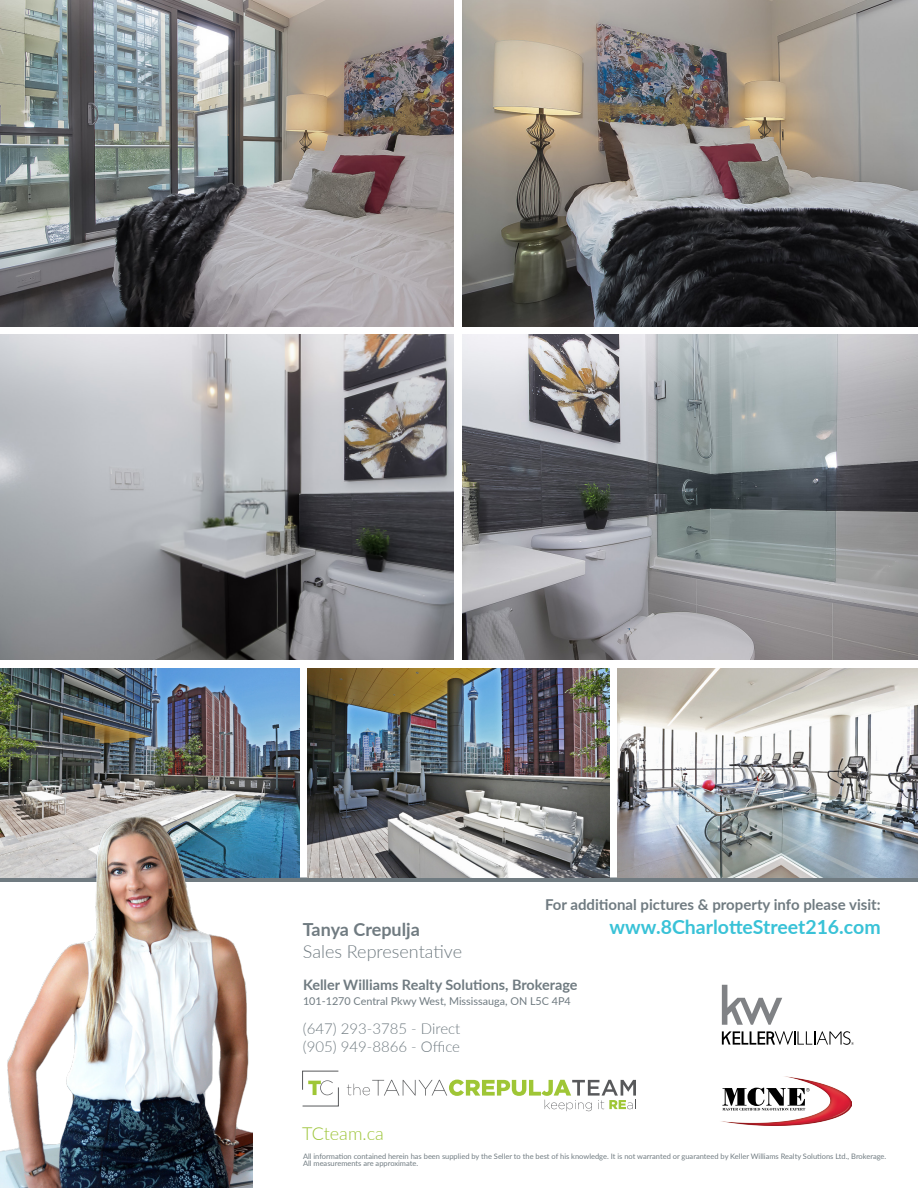
<style>
.page{position:relative;width:918px;height:1188px;background:#fff}
.page>*{position:absolute;margin:0;border:0;box-sizing:border-box;transform-origin:0 0}
.t1{font:700 19.5px "Lato";color:#39c2d7}
.t2{font:300 18px "Lato";color:#707b81}
.t3{font:700 18px "Lato";color:#707b81}
.t4{font:300 18px "Lato";color:#9cc437}
.t5{font:700 15px "Lato";color:#707b81}
.t6{font:300 15px/18px "Lato";color:#707b81}
.t7{font:700 14.4px "Lato";color:#707b81}
.t8{font:10.8px "Lato";color:#707b81}
.t9{font:7.5px/7.5px "Lato";color:#707b81}
</style>
<div class="page">
<img style="left:0;top:0;width:454px;height:326px">
<img style="left:463px;top:0;width:455px;height:326px">
<img style="left:0;top:335px;width:454px;height:324px">
<img style="left:463px;top:335px;width:455px;height:324px">
<img style="left:721px;top:1077px;width:131px;height:49px">
<svg style="left:722px;top:1088px;width:88px;height:23px"></svg>
<svg style="left:347px;top:1080px;width:289px;height:31px"></svg>
<svg style="left:302px;top:1071px;width:37px;height:36px"></svg>
<hr style="left:0;top:878px;width:918px;height:4px;background:#707b81">
<img style="left:618px;top:669px;width:300px;height:209px">
<img style="left:308px;top:669px;width:301px;height:209px">
<img style="left:0;top:669px;width:299px;height:209px">
<svg style="left:722px;top:1031px;width:132px;height:14px"></svg>
<svg style="left:722px;top:985px;width:60px;height:40px"></svg>
<img style="left:0;top:804px;width:253px;height:384px">
<h2 class="t3" style="left:303px;top:919px;width:119px">Tanya Crepulja</h2>
<h2 class="t2" style="left:303px;top:940px;width:161px">Sales Representative</h2>
<h3 class="t5" style="left:545px;top:896px;width:337px">For additional pictures &amp; property info please visit:</h3>
<h1 class="t1" style="left:610px;top:915px;width:273px">www.8CharlotteStreet216.com</h1>
<h3 class="t7" style="left:303px;top:975px;width:276px">Keller Williams Realty Solutions, Brokerage</h3>
<h3 class="t8" style="left:303px;top:994px;width:269px">101-1270 Central Pkwy West, Mississauga, ON L5C 4P4</h3>
<h3 class="t6" style="left:303px;top:1019px;width:159px">(647) 293-3785 - Direct (905) 949-8866 - Office</h3>
<h2 class="t4" style="left:302px;top:1122px;width:83px">TCteam.ca</h2>
<p class="t9" style="left:303px;top:1152px;width:585px">All information contained herein has been supplied by the Seller to the best of his knowledge. It is not warranted or guaranteed by Keller Williams Realty Solutions Ltd., Brokerage.<br>All measurements are approximate.</p>
</div>
